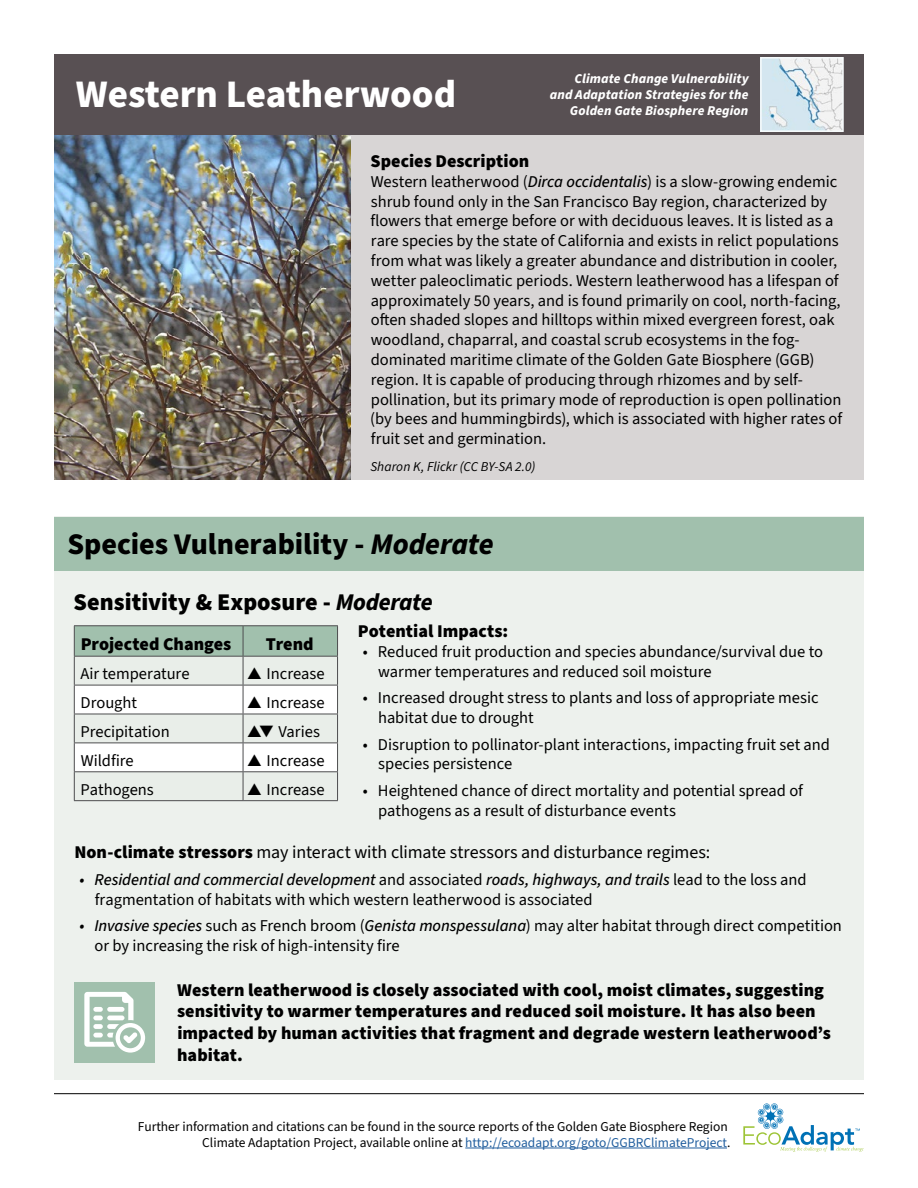
<style>
.page{position:relative;width:918px;height:1188px;background:#fff}
.page>*{position:absolute;margin:0;border:0;box-sizing:border-box;transform-origin:0 0}
.t1{font:800 39px "Source Sans 3";color:#fff}
.t2{font:800 30px "Source Sans 3";color:#000}
.t3{font:900 24px "Source Sans 3";color:#000}
.subtitle{font:900 18px/21.6px "Source Sans 3";color:#000}
.subtitle-2{font:18px "Source Sans 3";letter-spacing:-.005em;color:#000}
.table_not_bullets{font:900 18px "Source Sans 3";color:#000}
.Subtitle{font:900 18px "Source Sans 3";color:#000}
.Body_Copy{font:16.5px/19.8px "Source Sans 3";color:#000}
.table_not_bullets-2{font:16.5px "Source Sans 3";color:#000}
.t4{font:13.5px/16.2px "Source Sans 3";color:#000;text-align:right}
.Body_Copy-2{font:italic 800 13.5px/16.2px "Source Sans 3";letter-spacing:.01em;color:#fff;text-align:right}
.Photo_Credit{font:italic 13.5px "Source Sans 3";letter-spacing:.005em;color:#000}
.s1{font-weight:500;font-style:italic}
.s2{font-style:italic}
.s3{font-weight:800;font-style:italic}
.s4{font-weight:900}
.s5{color:#215e9e}
</style>
<div class="page">
<hr style="left:465px;top:1148px;width:262px;height:1px;background:#215e9e">
<svg style="left:743px;top:1103px;width:120px;height:49px"></svg>
<hr style="left:54px;top:1093px;width:810px;height:1px;background:#000">
<div style="left:54px;top:54px;width:810px;height:426px;background:#d8d5d5"></div>
<div style="left:54px;top:517px;width:809px;height:563px;background:#edf1ed"></div>
<div style="left:54px;top:54px;width:810px;height:81px;background:#585053"></div>
<img style="left:763px;top:60px;width:78px;height:69px">
<div style="left:760px;top:57px;width:84px;height:75px;border:2px solid #f7fbfc"></div>
<img style="left:54px;top:135px;width:297px;height:345px">
<div style="left:54px;top:517px;width:810px;height:54px;background:#a1c0ad"></div>
<hr style="left:74px;top:625px;width:169px;height:1px;background:#4d4d4f">
<hr style="left:243px;top:625px;width:95px;height:1px;background:#4d4d4f">
<svg style="left:74px;top:626px;width:264px;height:174px"></svg>
<hr style="left:74px;top:800px;width:169px;height:1px;background:#4d4d4f">
<hr style="left:243px;top:800px;width:95px;height:1px;background:#4d4d4f">
<div style="left:74px;top:982px;width:81px;height:81px;background:#a1c0ad"></div>
<svg style="left:84px;top:992px;width:61px;height:61px"></svg>
<h1 class="t1" style="left:76px;top:68px;width:382px">Western Leatherwood</h1>
<p class="Body_Copy-2" style="left:550px;top:70px;width:200px">Climate Change Vulnerability and Adaptation Strategies for the<br>Golden Gate Biosphere Region</p>
<p class="Subtitle" style="left:371px;top:149px;width:160px">Species Description</p>
<p class="Body_Copy" style="left:370px;top:171px;width:474px">Western leatherwood (<span class="s1">Dirca occidentalis</span>) is a slow-growing endemic shrub found only in the San Francisco Bay region, characterized by flowers that emerge before or with deciduous leaves. It is listed as a rare species by the state of California and exists in relict populations from what was likely a greater abundance and distribution in cooler, wetter paleoclimatic periods. Western leatherwood has a lifespan of approximately 50 years, and is found primarily on cool, north-facing, often shaded slopes and hilltops within mixed evergreen forest, oak woodland, chaparral, and coastal scrub ecosystems in the fog&shy;dominated maritime climate of the Golden Gate Biosphere (GGB) region. It is capable of producing through rhizomes and by self&shy;pollination, but its primary mode of reproduction is open pollination (by bees and hummingbirds), which is associated with higher rates of fruit set and germination.</p>
<p class="Photo_Credit" style="left:370px;top:458px;width:167px">Sharon K, Flickr (CC BY-SA 2.0)</p>
<h2 class="t2" style="left:68px;top:524px;width:428px">Species Vulnerability - <span class="s2">Moderate</span></h2>
<h3 class="t3" style="left:74px;top:586px;width:361px">Sensitivity &amp; Exposure - <span class="s3">Moderate</span></h3>
<p class="table_not_bullets" style="left:81px;top:632px;width:152px">Projected Changes</p>
<p class="table_not_bullets" style="left:266px;top:632px;width:49px">Trend</p>
<p class="table_not_bullets-2" style="left:80px;top:663px;width:111px">Air temperature</p>
<p class="table_not_bullets-2" style="left:247px;top:663px;width:79px">▲ Increase</p>
<p class="table_not_bullets-2" style="left:81px;top:692px;width:58px">Drought</p>
<p class="table_not_bullets-2" style="left:247px;top:692px;width:79px">▲ Increase</p>
<p class="table_not_bullets-2" style="left:81px;top:721px;width:91px">Precipitation</p>
<p class="table_not_bullets-2" style="left:247px;top:721px;width:74px">▲▼ Varies</p>
<p class="table_not_bullets-2" style="left:81px;top:750px;width:55px">Wildfire</p>
<p class="table_not_bullets-2" style="left:247px;top:750px;width:79px">▲ Increase</p>
<p class="table_not_bullets-2" style="left:81px;top:779px;width:75px">Pathogens</p>
<p class="table_not_bullets-2" style="left:247px;top:779px;width:79px">▲ Increase</p>
<p class="subtitle" style="left:358px;top:620px;width:152px">Potential Impacts:</p>
<p class="Body_Copy" style="left:378px;top:642px;width:447px;text-indent:-15px">• Reduced fruit production and species abundance/survival due to warmer temperatures and reduced soil moisture</p>
<p class="Body_Copy" style="left:378px;top:688px;width:442px;text-indent:-15px">• Increased drought stress to plants and loss of appropriate mesic habitat due to drought</p>
<p class="Body_Copy" style="left:378px;top:734px;width:453px;text-indent:-15px">• Disruption to pollinator-plant interactions, impacting fruit set and species persistence</p>
<p class="Body_Copy" style="left:378px;top:781px;width:426px;text-indent:-15px">• Heightened chance of direct mortality and potential spread of pathogens as a result of disturbance events</p>
<p class="subtitle-2" style="left:74px;top:841px;width:638px"><span class="s4">Non-climate stressors</span> may interact with climate stressors and disturbance regimes:</p>
<p class="Body_Copy" style="left:95px;top:869px;width:714px;text-indent:-15px"><span class="s1">• Residential and commercial development</span> and associated <span class="s1">roads, highways, and trails</span> lead to the loss and fragmentation of habitats with which western leatherwood is associated</p>
<p class="Body_Copy" style="left:95px;top:916px;width:749px;text-indent:-15px"><span class="s1">• Invasive species</span> such as French broom (<span class="s1">Genista monspessulana</span>) may alter habitat through direct competition or by increasing the risk of high-intensity fire</p>
<p class="subtitle" style="left:177px;top:979px;width:655px">Western leatherwood is closely associated with cool, moist climates, suggesting sensitivity to warmer temperatures and reduced soil moisture. It has also been impacted by human activities that fragment and degrade western leatherwood’s habitat.</p>
<p class="t4" style="left:138px;top:1119px;width:594px">Further information and citations can be found in the source reports of the Golden Gate Biosphere Region<br>Climate Adaptation Project, available online at <span class="s5">http://ecoadapt.org/goto/GGBRClimateProject</span>.</p>
</div>
